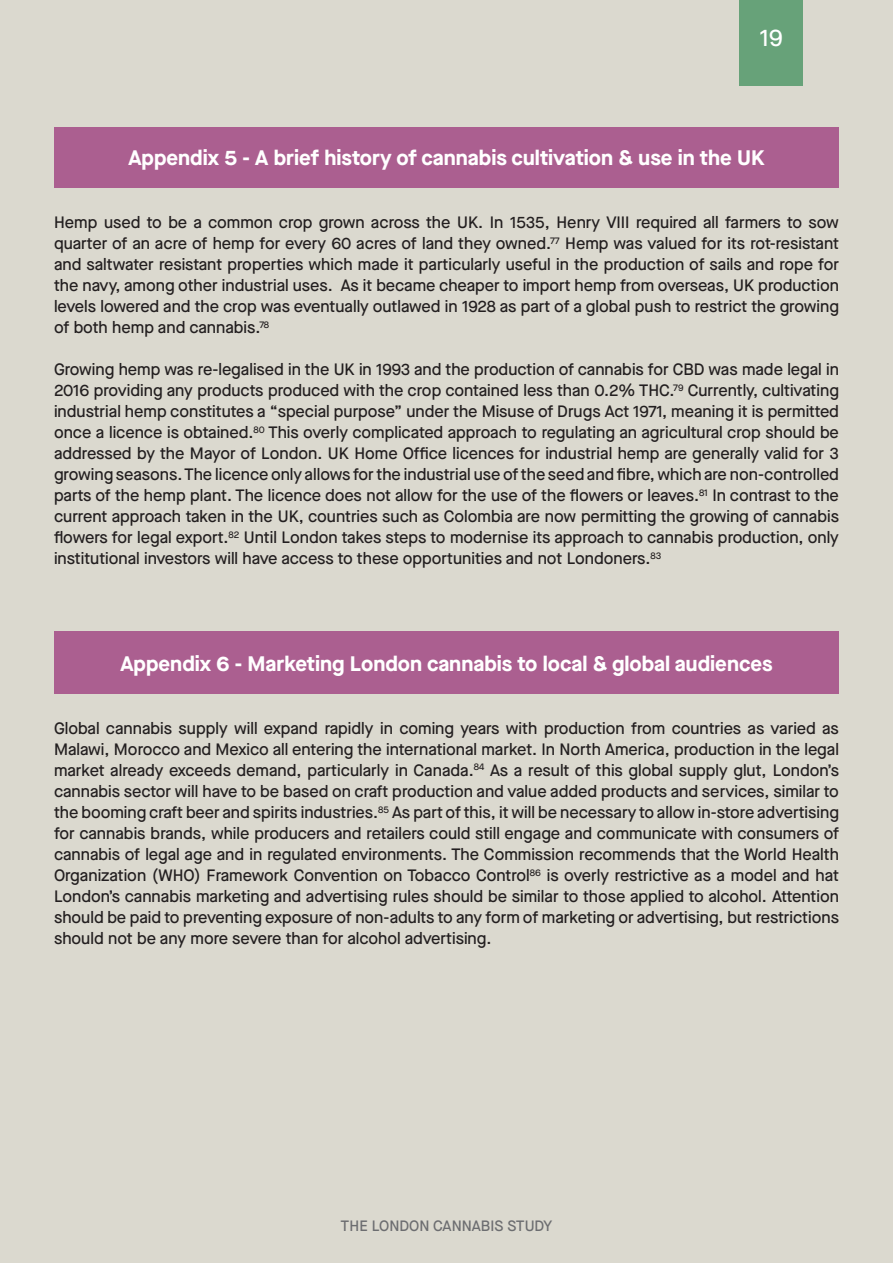
<style>
.page{position:relative;width:893px;height:1263px;background:#dbd9cf}
.page>*{position:absolute;margin:0;border:0;box-sizing:border-box;transform-origin:0 0}
.t1{font:500 24px "Maison Neue";color:#fff}
.heding_box{font:700 21px "Maison Neue";color:#fff}
.body_copy{font:500 16.5px/21px "Maison Neue";color:#231f20;text-align:justify}
.t2{font:500 15px "Maison Neue";color:#6c6d70}
</style>
<div class="page">
<div style="left:54px;top:128px;width:785px;height:60px;background:#ab5f90"></div>
<div style="left:54px;top:631px;width:785px;height:63px;background:#ab5f90"></div>
<div style="left:739px;top:0;width:64px;height:86px;background:#67a279"></div>
<p class="t1" style="left:760px;top:21px;width:24px">19</p>
<p class="heding_box" style="left:128px;top:143px;width:638px">Appendix 5 - A brief history of cannabis cultivation &amp; use in the UK</p>
<p class="body_copy" style="left:54px;top:212px;width:786px">Hemp used to be a common crop grown across the UK. In 1535, Henry VIII required all farmers to sow quarter of an acre of hemp for every 60 acres of land they owned.<sup>77</sup> Hemp was valued for its rot-resistant and saltwater resistant properties which made it particularly useful in the production of sails and rope for the navy, among other industrial uses. As it became cheaper to import hemp from overseas, UK production levels lowered and the crop was eventually outlawed in 1928 as part of a global push to restrict the growing of both hemp and cannabis.<sup>78</sup></p>
<p class="body_copy" style="left:54px;top:359px;width:786px">Growing hemp was re-legalised in the UK in 1993 and the production of cannabis for CBD was made legal in 2016 providing any products produced with the crop contained less than 0.2% THC.<sup>79</sup> Currently, cultivating industrial hemp constitutes a “special purpose” under the Misuse of Drugs Act 1971, meaning it is permitted once a licence is obtained.<sup>80</sup> This overly complicated approach to regulating an agricultural crop should be addressed by the Mayor of London. UK Home Office licences for industrial hemp are generally valid for 3 growing seasons. The licence only allows for the industrial use of the seed and fibre, which are non-controlled parts of the hemp plant. The licence does not allow for the use of the flowers or leaves.<sup>81</sup> In contrast to the current approach taken in the UK, countries such as Colombia are now permitting the growing of cannabis flowers for legal export.<sup>82</sup> Until London takes steps to modernise its approach to cannabis production, only institutional investors will have access to these opportunities and not Londoners.<sup>83</sup></p>
<p class="heding_box" style="left:120px;top:649px;width:654px">Appendix 6 - Marketing London cannabis to local &amp; global audiences</p>
<p class="body_copy" style="left:54px;top:717px;width:786px">Global cannabis supply will expand rapidly in coming years with production from countries as varied as Malawi, Morocco and Mexico all entering the international market. In North America, production in the legal market already exceeds demand, particularly in Canada.<sup>84</sup> As a result of this global supply glut, London’s cannabis sector will have to be based on craft production and value added products and services, similar to the booming craft beer and spirits industries.<sup>85</sup> As part of this, it will be necessary to allow in-store advertising for cannabis brands, while producers and retailers could still engage and communicate with consumers of cannabis of legal age and in regulated environments. The Commission recommends that the World Health Organization (WHO) Framework Convention on Tobacco Control<sup>86</sup> is overly restrictive as a model and hat London’s cannabis marketing and advertising rules should be similar to those applied to alcohol. Attention should be paid to preventing exposure of non-adults to any form of marketing or advertising, but restrictions should not be any more severe than for alcohol advertising.</p>
<p class="t2" style="left:341px;top:1216px;width:213px">THE LONDON CANNABIS STUDY</p>
</div>
